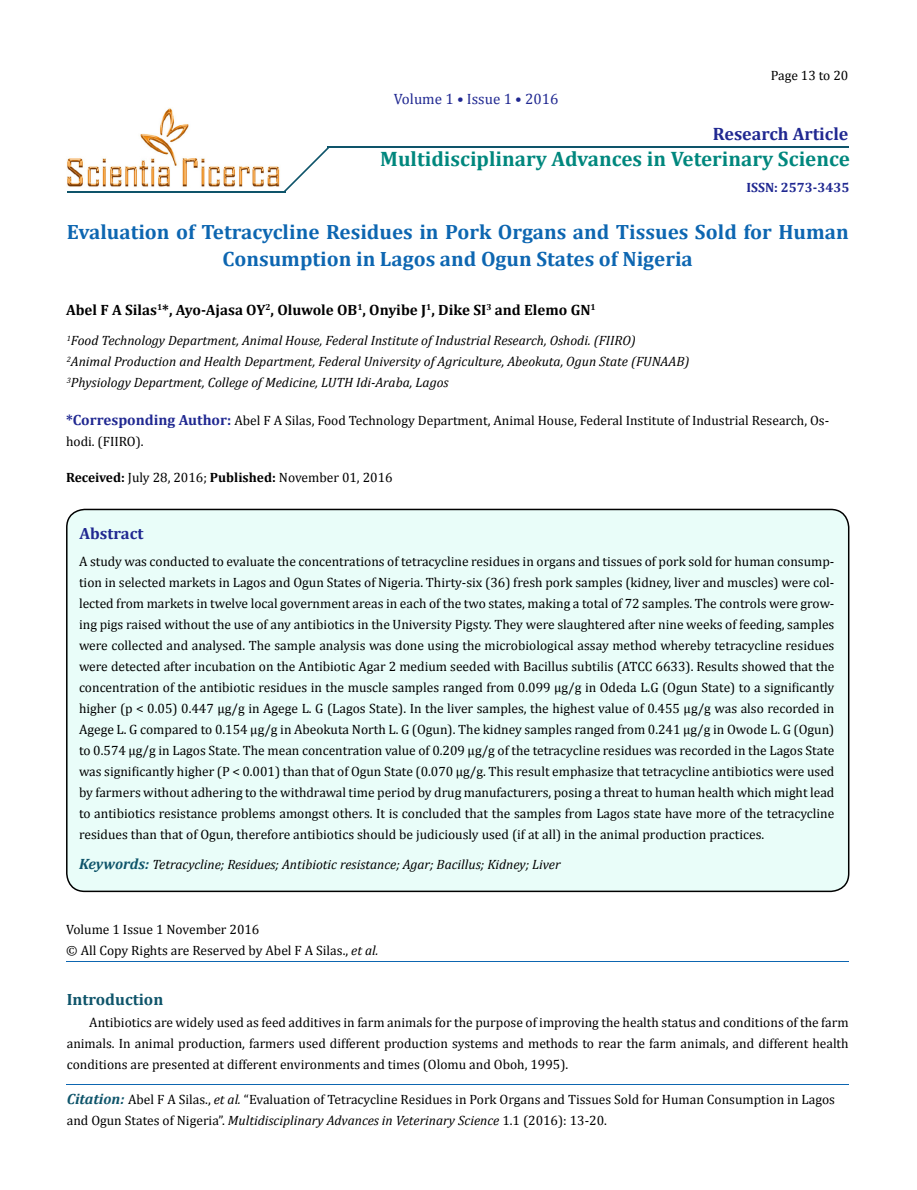
<style>
.page{position:relative;width:917px;height:1190px;background:#fff}
.page>*{position:absolute;margin:0;border:0;box-sizing:border-box;transform-origin:0 0}
.t1{font:700 21px "Cambria";color:#00877d}
.t2{font:700 20.85px/27px "Cambria";color:#0d66b1;text-align:center}
.t3{font:700 18px "Cambria";color:#202891}
.t4{font:700 16.35px "Cambria";color:#0e546a}
.t5{font:700 16.35px "Cambria";color:#202891}
.t6{font:700 15px "Cambria";color:#000}
.t7{font:15px "Cambria";color:#202891}
.t8{font:13.5px/21px "Cambria";color:#000}
.t9{font:italic 13.5px/21px "Cambria";color:#000}
.t10{font:700 13.5px "Cambria";color:#202891}
.s1{font-weight:700;font-size:14.85px;color:#202891}
.s2{font-weight:700}
.s3{font-weight:700;font-size:15px;color:#0e546a}
.s4{font-style:italic}
.s5{font-weight:700;font-style:italic;font-size:14.85px;color:#0e546a}
</style>
<div class="page">
<div style="left:67px;top:509px;width:781px;height:382px;background:#e9fdf9;border-radius:18px"></div>
<div style="left:66px;top:508px;width:783px;height:384px;border:2px solid #000;border-radius:18px"></div>
<hr style="left:327px;top:146px;width:521px;height:2px;background:#0e546a">
<hr style="left:67px;top:191px;width:218px;height:2px;background:#0e546a">
<svg style="left:284px;top:148px;width:45px;height:45px"></svg>
<hr style="left:67px;top:1084px;width:781px;height:1px;background:#0d66b1">
<img style="left:67px;top:108px;width:213px;height:79px">
<hr style="left:66px;top:961px;width:782px;height:1px;background:#0d66b1">
<p class="t7" style="left:394px;top:90px;width:166px">Volume 1 • Issue 1 • 2016</p>
<p class="t8" style="left:770px;top:64px;width:79px">Page 13 to 20</p>
<h3 class="t3" style="left:712px;top:123px;width:137px">Research Article</h3>
<h1 class="t1" style="left:380px;top:146px;width:471px">Multidisciplinary Advances in Veterinary Science</h1>
<p class="t10" style="left:746px;top:180px;width:104px">ISSN: 2573-3435</p>
<h2 class="t2" style="left:67px;top:218px;width:783px">Evaluation of Tetracycline Residues in Pork Organs and Tissues Sold for Human<br>Consumption in Lagos and Ogun States of Nigeria</h2>
<p class="t6" style="left:66px;top:300px;width:531px">Abel F A Silas<sup>1</sup>*, Ayo-Ajasa OY<sup>2</sup>, Oluwole OB<sup>1</sup>, Onyibe J<sup>1</sup>, Dike SI<sup>3</sup> and Elemo GN<sup>1</sup></p>
<p class="t9" style="left:67px;top:330px;width:624px"><sup>1</sup>Food Technology Department, Animal House, Federal Institute of Industrial Research, Oshodi. (FIIRO)<br><sup>2</sup>Animal Production and Health Department, Federal University of Agriculture, Abeokuta, Ogun State (FUNAAB)<br><sup>3</sup>Physiology Department, College of Medicine, LUTH Idi-Araba, Lagos</p>
<p class="t8" style="left:66px;top:410px;width:764px"><span class="s1">*Corresponding Author:</span> Abel F A Silas, Food Technology Department, Animal House, Federal Institute of Industrial Research, Os&shy;hodi. (FIIRO).</p>
<p class="t8" style="left:66px;top:467px;width:328px"><span class="s2">Received:</span> July 28, 2016; <span class="s2">Published:</span> November 01, 2016</p>
<p class="t5" style="left:80px;top:523px;width:65px">Abstract</p>
<p class="t8" style="left:79px;top:550px;width:757px;text-align:justify">A study was conducted to evaluate the concentrations of tetracycline residues in organs and tissues of pork sold for human consump&shy;tion in selected markets in Lagos and Ogun States of Nigeria. Thirty-six (36) fresh pork samples (kidney, liver and muscles) were col&shy;lected from markets in twelve local government areas in each of the two states, making a total of 72 samples. The controls were grow&shy;ing pigs raised without the use of any antibiotics in the University Pigsty. They were slaughtered after nine weeks of feeding, samples were collected and analysed. The sample analysis was done using the microbiological assay method whereby tetracycline residues were detected after incubation on the Antibiotic Agar 2 medium seeded with Bacillus subtilis (ATCC 6633). Results showed that the concentration of the antibiotic residues in the muscle samples ranged from 0.099 µg/g in Odeda L.G (Ogun State) to a significantly higher (p &lt; 0.05) 0.447 µg/g in Agege L. G (Lagos State). In the liver samples, the highest value of 0.455 µg/g was also recorded in Agege L. G compared to 0.154 µg/g in Abeokuta North L. G (Ogun). The kidney samples ranged from 0.241 µg/g in Owode L. G (Ogun) to 0.574 µg/g in Lagos State. The mean concentration value of 0.209 µg/g of the tetracycline residues was recorded in the Lagos State was significantly higher (P &lt; 0.001) than that of Ogun State (0.070 µg/g. This result emphasize that tetracycline antibiotics were used by farmers without adhering to the withdrawal time period by drug manufacturers, posing a threat to human health which might lead to antibiotics resistance problems amongst others. It is concluded that the samples from Lagos state have more of the tetracycline residues than that of Ogun, therefore antibiotics should be judiciously used (if at all) in the animal production practices.</p>
<p class="t9" style="left:79px;top:853px;width:483px"><span class="s3">Keywords:</span> Tetracycline; Residues; Antibiotic resistance; Agar; Bacillus; Kidney; Liver</p>
<p class="t8" style="left:66px;top:918px;width:314px">Volume 1 Issue 1 November 2016<br>© All Copy Rights are Reserved by Abel F A Silas., <span class="s4">et al.</span></p>
<p class="t4" style="left:67px;top:989px;width:98px">Introduction</p>
<p class="t8" style="left:67px;top:1011px;width:783px;text-align:justify;text-indent:23px">Antibiotics are widely used as feed additives in farm animals for the purpose of improving the health status and conditions of the farm animals. In animal production, farmers used different production systems and methods to rear the farm animals, and different health conditions are presented at different environments and times (Olomu and Oboh, 1995).</p>
<p class="t8" style="left:67px;top:1089px;width:769px"><span class="s5">Citation:</span> Abel F A Silas., <span class="s4">et al.</span> “Evaluation of Tetracycline Residues in Pork Organs and Tissues Sold for Human Consumption in Lagos and Ogun States of Nigeria”. <span class="s4">Multidisciplinary Advances in Veterinary Science</span> 1.1 (2016): 13-20.</p>
</div>
